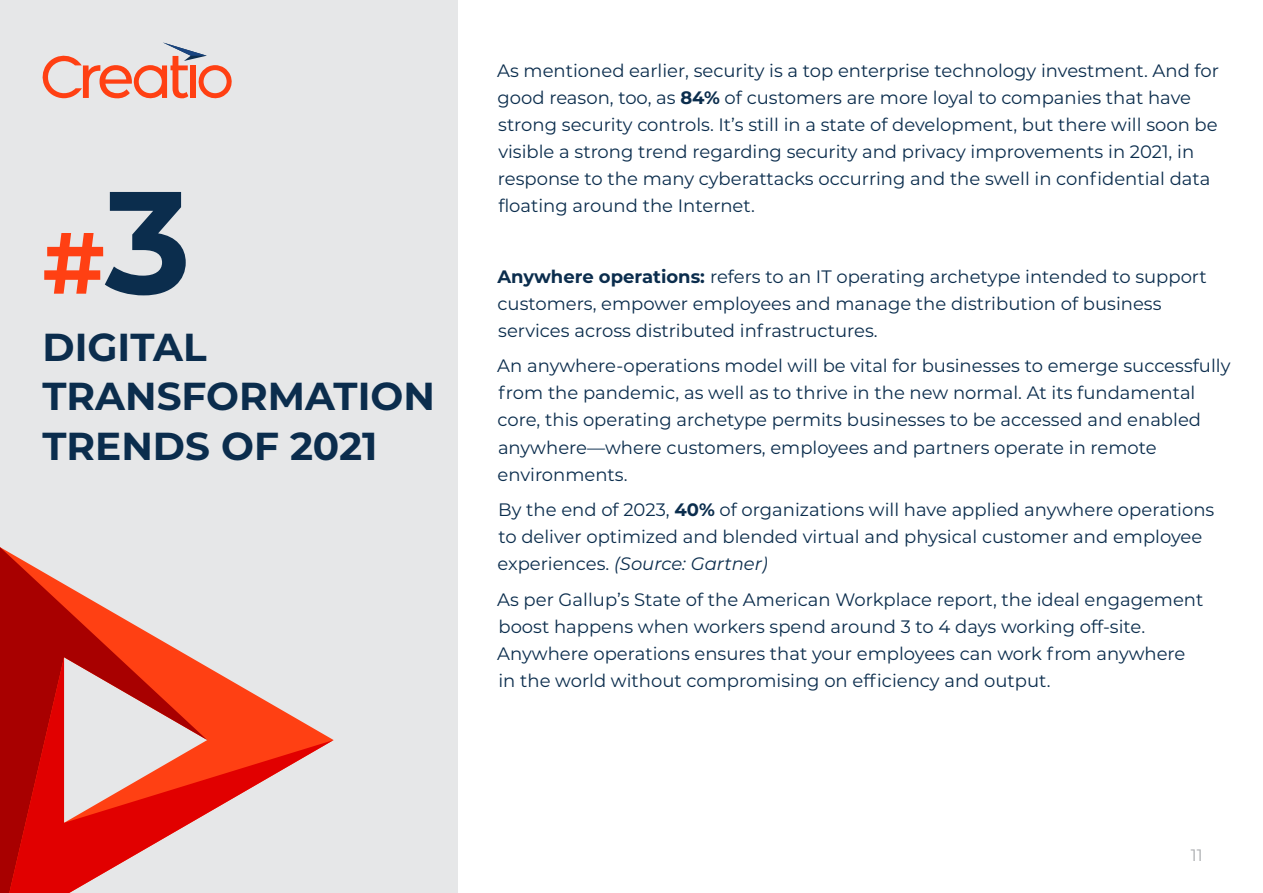
<style>
.page{position:relative;width:1263px;height:893px;background:#fff}
.page>*{position:absolute;margin:0;border:0;box-sizing:border-box;transform-origin:0 0}
.t1{font:700 86.7px "Montserrat";color:#ff4013}
.t2{font:700 39px/49.5px "Montserrat";color:#0b2d4d}
.t3{font:18px/27px "Montserrat";color:#0b2d4d}
.t4{font:16.5px "Montserrat";color:#a9abae}
.s1{font-size:145.35px;color:#0b2d4d}
.s2{font-weight:700}
.s3{font-style:italic}
</style>
<div class="page">
<div style="left:0;top:0;width:457px;height:893px;background:#e6e7e8"></div>
<svg style="left:43px;top:43px;width:189px;height:55px"></svg>
<svg style="left:0;top:547px;width:190px;height:110px"></svg>
<svg style="left:0;top:657px;width:334px;height:236px"></svg>
<h1 class="t1" style="left:43px;top:200px;width:150px">#<span class="s1">3</span></h1>
<h2 class="t2" style="left:43px;top:320px;width:394px">DIGITAL<br>TRANSFORMATION<br>TRENDS OF 2021</h2>
<p class="t3" style="left:497px;top:56px;width:723px">As mentioned earlier, security is a top enterprise technology investment. And for good reason, too, as <span class="s2">84%</span> of customers are more loyal to companies that have strong security controls. It’s still in a state of development, but there will soon be visible a strong trend regarding security and privacy improvements in 2021, in response to the many cyberattacks occurring and the swell in confidential data floating around the Internet.</p>
<p class="t3" style="left:497px;top:262px;width:711px"><span class="s2">Anywhere operations:</span> refers to an IT operating archetype intended to support customers, empower employees and manage the distribution of business services across distributed infrastructures.</p>
<p class="t3" style="left:497px;top:352px;width:735px">An anywhere-operations model will be vital for businesses to emerge successfully from the pandemic, as well as to thrive in the new normal. At its fundamental core, this operating archetype permits businesses to be accessed and enabled anywhere—where customers, employees and partners operate in remote environments.</p>
<p class="t3" style="left:497px;top:495px;width:718px">By the end of 2023, <span class="s2">40%</span> of organizations will have applied anywhere operations to deliver optimized and blended virtual and physical customer and employee experiences. <span class="s3">(Source: Gartner)</span></p>
<p class="t3" style="left:497px;top:585px;width:708px">As per Gallup’s State of the American Workplace report, the ideal engagement boost happens when workers spend around 3 to 4 days working off-site.<br>Anywhere operations ensures that your employees can work from anywhere in the world without compromising on efficiency and output.</p>
<p class="t4" style="left:1191px;top:844px;width:13px">11</p>
</div>
